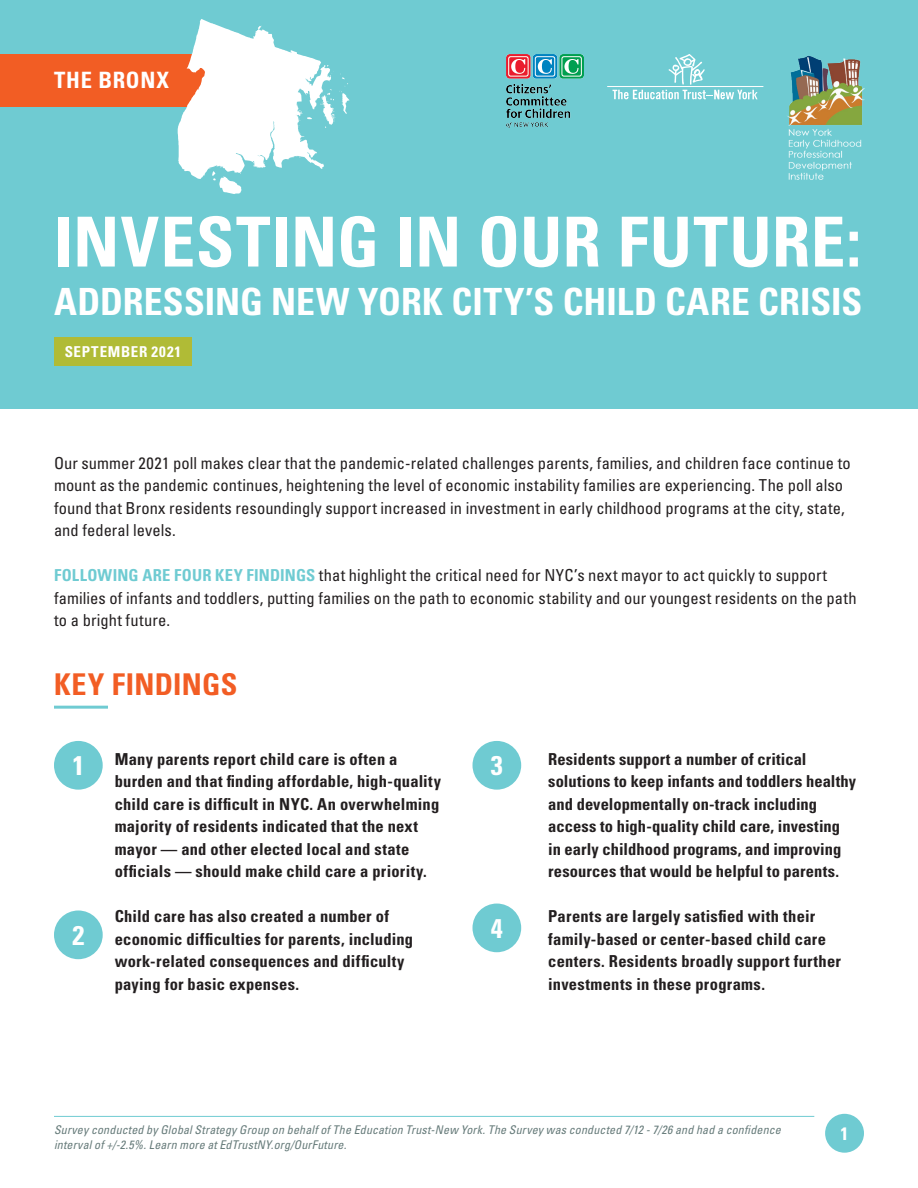
<style>
.page{position:relative;width:918px;height:1188px;background:#fff}
.page>*{position:absolute;margin:0;border:0;box-sizing:border-box;transform-origin:0 0}
.body_text{font:700 condensed 69px "Univers LT Std";letter-spacing:.01em;color:#fff}
.body_text-2{font:700 condensed 37.5px "Univers LT Std";letter-spacing:.005em;color:#fff}
.t1{font:700 condensed 30px "Univers LT Std";letter-spacing:.01em;color:#f25d24}
.t2{font:700 condensed 27px "Univers LT Std";color:#fff}
.t3{font:700 condensed 22.5px "Univers LT Std";letter-spacing:.03em;color:#fff}
.t4{font:700 condensed 18px "Univers LT Std";color:#fff}
.body_text-3{font:700 condensed 16.5px/22.5px "Univers LT Std";letter-spacing:.015em;color:#231f20}
.body_text-4{font:condensed 16.5px/22.5px "Univers LT Std";letter-spacing:.005em;color:#231f20}
.t5{font:700 condensed 15px "Univers LT Std";letter-spacing:.05em;color:#fff}
.t6{font:italic condensed 12px/14.4px "Univers LT Std";letter-spacing:.015em;color:#667b7a}
.s1{font-weight:700;color:#6fcbd2}
</style>
<div class="page">
<hr style="left:54px;top:1116px;width:760px;height:1px;background:#6fcbd2">
<div style="left:825px;top:1114px;width:39px;height:39px;background:#6fcbd2;border-radius:50%"></div>
<div style="left:0;top:0;width:918px;height:408px;background:#6fcbd2"></div>
<div style="left:54px;top:338px;width:137px;height:28px;background:#b0bb36"></div>
<hr style="left:608px;top:86px;width:155px;height:1px;background:#fff">
<svg style="left:613px;top:54px;width:145px;height:45px"></svg>
<img style="left:507px;top:54px;width:77px;height:73px">
<img style="left:787px;top:55px;width:77px;height:125px">
<div style="left:0;top:54px;width:219px;height:53px;background:#f25d24"></div>
<div style="left:54px;top:741px;width:49px;height:49px;background:#6fcbd2;border-radius:50%"></div>
<hr style="left:54px;top:706px;width:54px;height:3px;background:#6fcbd2">
<div style="left:54px;top:910px;width:49px;height:49px;background:#6fcbd2;border-radius:50%"></div>
<div style="left:472px;top:741px;width:49px;height:49px;background:#6fcbd2;border-radius:50%"></div>
<div style="left:472px;top:904px;width:49px;height:48px;background:#6fcbd2;border-radius:50%"></div>
<svg style="left:178px;top:19px;width:172px;height:175px"></svg>
<p class="t3" style="left:54px;top:67px;width:117px">THE BRONX</p>
<p class="body_text" style="left:54px;top:200px;width:809px">INVESTING IN OUR FUTURE:</p>
<p class="body_text-2" style="left:54px;top:278px;width:810px">ADDRESSING NEW YORK CITY’S CHILD CARE CRISIS</p>
<p class="t5" style="left:65px;top:342px;width:118px">SEPTEMBER 2021</p>
<p class="body_text-4" style="left:54px;top:451px;width:798px">Our summer 2021 poll makes clear that the pandemic-related challenges parents, families, and children face continue to mount as the pandemic continues, heightening the level of economic instability families are experiencing. The poll also found that Bronx residents resoundingly support increased in investment in early childhood programs at the city, state, and federal levels.</p>
<p class="body_text-4" style="left:54px;top:564px;width:804px"><span class="s1">FOLLOWING ARE FOUR KEY FINDINGS</span> that highlight the critical need for NYC’s next mayor to act quickly to support families of infants and toddlers, putting families on the path to economic stability and our youngest residents on the path to a bright future.</p>
<p class="t1" style="left:54px;top:666px;width:185px">KEY FINDINGS</p>
<p class="t2" style="left:72px;top:749px;width:13px">1</p>
<p class="t2" style="left:72px;top:918px;width:13px">2</p>
<p class="body_text-3" style="left:115px;top:747px;width:328px">Many parents report child care is often a burden and that finding affordable, high-quality child care is difficult in NYC. An overwhelming majority of residents indicated that the next mayor — and other elected local and state officials — should make child care a priority.</p>
<p class="body_text-3" style="left:115px;top:905px;width:300px">Child care has also created a number of economic difficulties for parents, including work-related consequences and difficulty paying for basic expenses.</p>
<p class="t2" style="left:491px;top:749px;width:13px">3</p>
<p class="t2" style="left:491px;top:912px;width:13px">4</p>
<p class="body_text-3" style="left:548px;top:747px;width:310px">Residents support a number of critical solutions to keep infants and toddlers healthy and developmentally on-track including access to high-quality child care, investing in early childhood programs, and improving resources that would be helpful to parents.</p>
<p class="body_text-3" style="left:548px;top:905px;width:294px">Parents are largely satisfied with their family-based or center-based child care centers. Residents broadly support further investments in these programs.</p>
<p class="t6" style="left:54px;top:1123px;width:728px">Survey conducted by Global Strategy Group on behalf of The Education Trust-New York. The Survey was conducted 7/12 - 7/26 and had a confidence interval of +/-2.5%. Learn more at EdTrustNY.org/OurFuture.</p>
<p class="t4" style="left:841px;top:1123px;width:9px">1</p>
</div>
